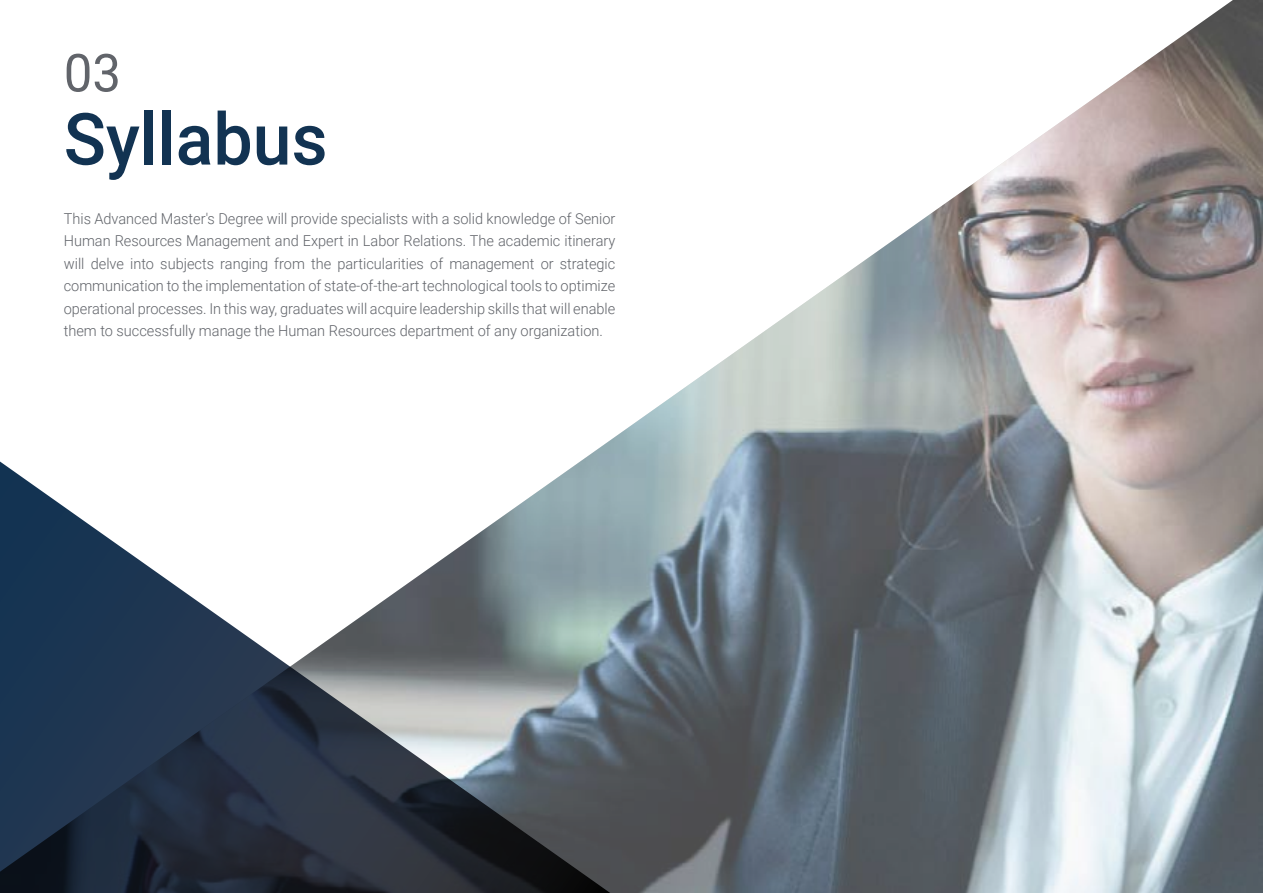
<style>
.page{position:relative;width:1263px;height:893px;background:#fff}
.page>*{position:absolute;margin:0;border:0;box-sizing:border-box;transform-origin:0 0}
.t1{font:500 72px "Roboto";color:#123352}
.t2{font:52.5px "Roboto";color:#61646a}
.t3{font:300 15px/22.5px "Roboto";color:#61646a;text-align:justify}
</style>
<div class="page">
<img style="left:602px;top:0;width:661px;height:893px">
<svg style="left:0;top:446px;width:640px;height:447px"></svg>
<h2 class="t2" style="left:64px;top:36px;width:59px">03</h2>
<h1 class="t1" style="left:64px;top:89px;width:265px">Syllabus</h1>
<p class="t3" style="left:64px;top:207px;width:553px">This Advanced Master's Degree will provide specialists with a solid knowledge of Senior Human Resources Management and Expert in Labor Relations. The academic itinerary will delve into subjects ranging from the particularities of management or strategic communication to the implementation of state-of-the-art technological tools to optimize operational processes. In this way, graduates will acquire leadership skills that will enable them to successfully manage the Human Resources department of any organization.</p>
</div>
